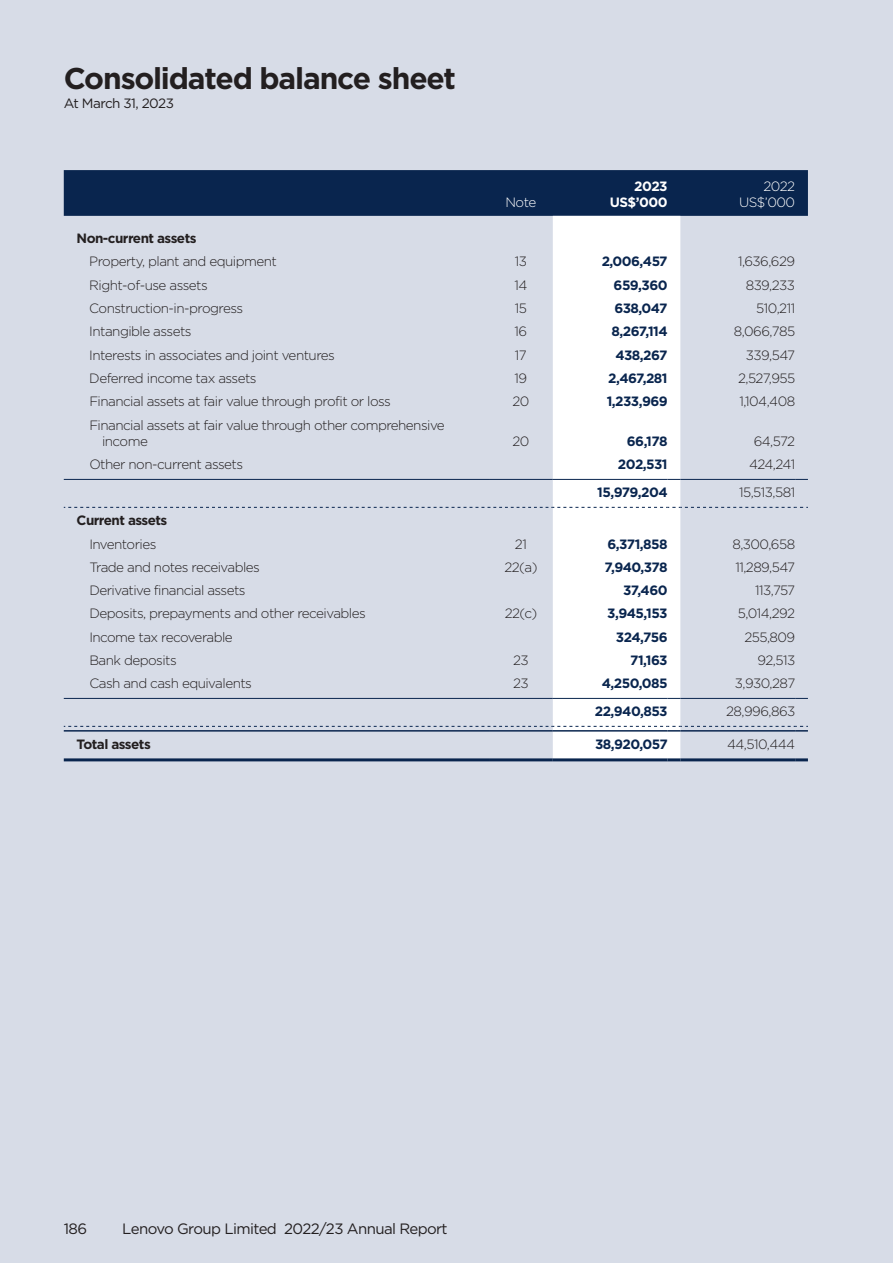
<style>
.page{position:relative;width:893px;height:1263px;background:#d7dce7}
.page>*{position:absolute;margin:0;border:0;box-sizing:border-box;transform-origin:0 0}
.t1{font:700 30px "Gotham";letter-spacing:-.04em;color:#231f20}
.t2{font:15px "Gotham";letter-spacing:-.04em;color:#231f20}
.t3{font:300 13.5px/16.5px "Gotham";letter-spacing:-.04em;color:#231f20}
.t4{font:700 13.5px "Gotham";letter-spacing:-.04em;color:#09254e}
.t5{font:700 13.5px "Gotham";letter-spacing:-.04em;color:#231f20}
.t6{font:300 13.5px/16.5px "Gotham";letter-spacing:-.04em;color:#fff;text-align:right}
.t7{font:13.5px "Gotham";letter-spacing:-.04em;color:#231f20}
.t8{font:700 13.5px/16.5px "Gotham";letter-spacing:-.04em;color:#fff;text-align:right}
</style>
<div class="page">
<div style="left:64px;top:170px;width:744px;height:46px;background:#09254e"></div>
<div style="left:553px;top:216px;width:127px;height:542px;background:#fff"></div>
<hr style="left:64px;top:479px;width:425px;height:1px;background:#09254e">
<hr style="left:489px;top:479px;width:64px;height:1px;background:#09254e">
<hr style="left:553px;top:479px;width:115px;height:1px;background:#09254e">
<svg style="left:668px;top:479px;width:12px;height:1px"></svg>
<hr style="left:680px;top:479px;width:115px;height:1px;background:#09254e">
<svg style="left:795px;top:479px;width:13px;height:1px"></svg>
<hr style="left:64px;top:698px;width:425px;height:1px;background:#09254e">
<hr style="left:489px;top:698px;width:64px;height:1px;background:#09254e">
<hr style="left:553px;top:698px;width:115px;height:1px;background:#09254e">
<svg style="left:668px;top:698px;width:12px;height:1px"></svg>
<hr style="left:680px;top:698px;width:115px;height:1px;background:#09254e">
<svg style="left:795px;top:698px;width:13px;height:1px"></svg>
<svg style="left:64px;top:507px;width:744px;height:1px"></svg>
<svg style="left:64px;top:726px;width:744px;height:6px"></svg>
<hr style="left:64px;top:758px;width:425px;height:3px;background:#09254e">
<hr style="left:489px;top:758px;width:64px;height:3px;background:#09254e">
<hr style="left:553px;top:758px;width:115px;height:3px;background:#09254e">
<svg style="left:668px;top:758px;width:12px;height:3px"></svg>
<hr style="left:680px;top:758px;width:115px;height:3px;background:#09254e">
<svg style="left:795px;top:758px;width:13px;height:3px"></svg>
<h1 class="t1" style="left:64px;top:59px;width:394px">Consolidated balance sheet</h1>
<p class="t7" style="left:64px;top:95px;width:112px">At March 31, 2023</p>
<p class="t6" style="left:505px;top:194px;width:32px">Note</p>
<p class="t8" style="left:610px;top:178px;width:59px">2023<br>US$’000</p>
<p class="t6" style="left:739px;top:178px;width:58px">2022<br>US$’000</p>
<p class="t5" style="left:77px;top:229px;width:121px">Non-current assets</p>
<p class="t3" style="left:89px;top:253px;width:189px">Property, plant and equipment</p>
<p class="t3" style="left:515px;top:253px;width:14px">13</p>
<p class="t4" style="left:602px;top:253px;width:67px">2,006,457</p>
<p class="t3" style="left:738px;top:253px;width:59px">1,636,629</p>
<p class="t3" style="left:89px;top:276px;width:120px">Right-of-use assets</p>
<p class="t3" style="left:514px;top:276px;width:14px">14</p>
<p class="t4" style="left:614px;top:276px;width:55px">659,360</p>
<p class="t3" style="left:746px;top:276px;width:51px">839,233</p>
<p class="t3" style="left:89px;top:300px;width:155px">Construction-in-progress</p>
<p class="t3" style="left:515px;top:300px;width:14px">15</p>
<p class="t4" style="left:614px;top:299px;width:55px">638,047</p>
<p class="t3" style="left:756px;top:300px;width:40px">510,211</p>
<p class="t3" style="left:89px;top:323px;width:104px">Intangible assets</p>
<p class="t3" style="left:515px;top:323px;width:14px">16</p>
<p class="t4" style="left:611px;top:323px;width:58px">8,267,114</p>
<p class="t3" style="left:734px;top:323px;width:63px">8,066,785</p>
<p class="t3" style="left:89px;top:346px;width:247px">Interests in associates and joint ventures</p>
<p class="t3" style="left:515px;top:346px;width:13px">17</p>
<p class="t4" style="left:615px;top:346px;width:54px">438,267</p>
<p class="t3" style="left:746px;top:346px;width:51px">339,547</p>
<p class="t3" style="left:89px;top:370px;width:169px">Deferred income tax assets</p>
<p class="t3" style="left:515px;top:370px;width:14px">19</p>
<p class="t4" style="left:608px;top:369px;width:61px">2,467,281</p>
<p class="t3" style="left:738px;top:370px;width:59px">2,527,955</p>
<p class="t3" style="left:89px;top:393px;width:303px">Financial assets at fair value through profit or loss</p>
<p class="t3" style="left:512px;top:393px;width:19px">20</p>
<p class="t4" style="left:607px;top:392px;width:62px">1,233,969</p>
<p class="t3" style="left:739px;top:393px;width:57px">1,104,408</p>
<p class="t3" style="left:102px;top:416px;width:344px;text-indent:-13px">Financial assets at fair value through other comprehensive income</p>
<p class="t3" style="left:512px;top:433px;width:19px">20</p>
<p class="t4" style="left:627px;top:432px;width:42px">66,178</p>
<p class="t3" style="left:754px;top:433px;width:43px">64,572</p>
<p class="t3" style="left:89px;top:456px;width:155px">Other non-current assets</p>
<p class="t4" style="left:618px;top:456px;width:51px">202,531</p>
<p class="t3" style="left:749px;top:456px;width:48px">424,241</p>
<p class="t4" style="left:597px;top:483px;width:72px">15,979,204</p>
<p class="t3" style="left:739px;top:484px;width:58px">15,513,581</p>
<p class="t5" style="left:77px;top:511px;width:92px">Current assets</p>
<p class="t3" style="left:89px;top:535px;width:69px">Inventories</p>
<p class="t3" style="left:515px;top:535px;width:13px">21</p>
<p class="t4" style="left:607px;top:535px;width:62px">6,371,858</p>
<p class="t3" style="left:732px;top:535px;width:64px">8,300,658</p>
<p class="t3" style="left:89px;top:559px;width:172px">Trade and notes receivables</p>
<p class="t3" style="left:504px;top:559px;width:35px">22(a)</p>
<p class="t4" style="left:605px;top:558px;width:65px">7,940,378</p>
<p class="t3" style="left:735px;top:559px;width:61px">11,289,547</p>
<p class="t3" style="left:89px;top:582px;width:158px">Derivative financial assets</p>
<p class="t4" style="left:623px;top:581px;width:46px">37,460</p>
<p class="t3" style="left:755px;top:582px;width:42px">113,757</p>
<p class="t3" style="left:89px;top:605px;width:278px">Deposits, prepayments and other receivables</p>
<p class="t3" style="left:505px;top:605px;width:34px">22(c)</p>
<p class="t4" style="left:607px;top:605px;width:62px">3,945,153</p>
<p class="t3" style="left:738px;top:605px;width:59px">5,014,292</p>
<p class="t3" style="left:89px;top:628px;width:145px">Income tax recoverable</p>
<p class="t4" style="left:616px;top:628px;width:53px">324,756</p>
<p class="t3" style="left:744px;top:628px;width:52px">255,809</p>
<p class="t3" style="left:89px;top:652px;width:89px">Bank deposits</p>
<p class="t3" style="left:513px;top:652px;width:17px">23</p>
<p class="t4" style="left:630px;top:651px;width:39px">71,163</p>
<p class="t3" style="left:757px;top:652px;width:39px">92,513</p>
<p class="t3" style="left:89px;top:675px;width:164px">Cash and cash equivalents</p>
<p class="t3" style="left:513px;top:675px;width:17px">23</p>
<p class="t4" style="left:602px;top:675px;width:67px">4,250,085</p>
<p class="t3" style="left:735px;top:675px;width:62px">3,930,287</p>
<p class="t4" style="left:595px;top:702px;width:74px">22,940,853</p>
<p class="t3" style="left:726px;top:703px;width:71px">28,996,863</p>
<p class="t5" style="left:77px;top:735px;width:76px">Total assets</p>
<p class="t4" style="left:595px;top:735px;width:74px">38,920,057</p>
<p class="t3" style="left:727px;top:735px;width:70px">44,510,444</p>
<p class="t2" style="left:64px;top:1219px;width:25px">186</p>
<p class="t2" style="left:122px;top:1219px;width:327px">Lenovo Group Limited 2022/23 Annual Report</p>
</div>
